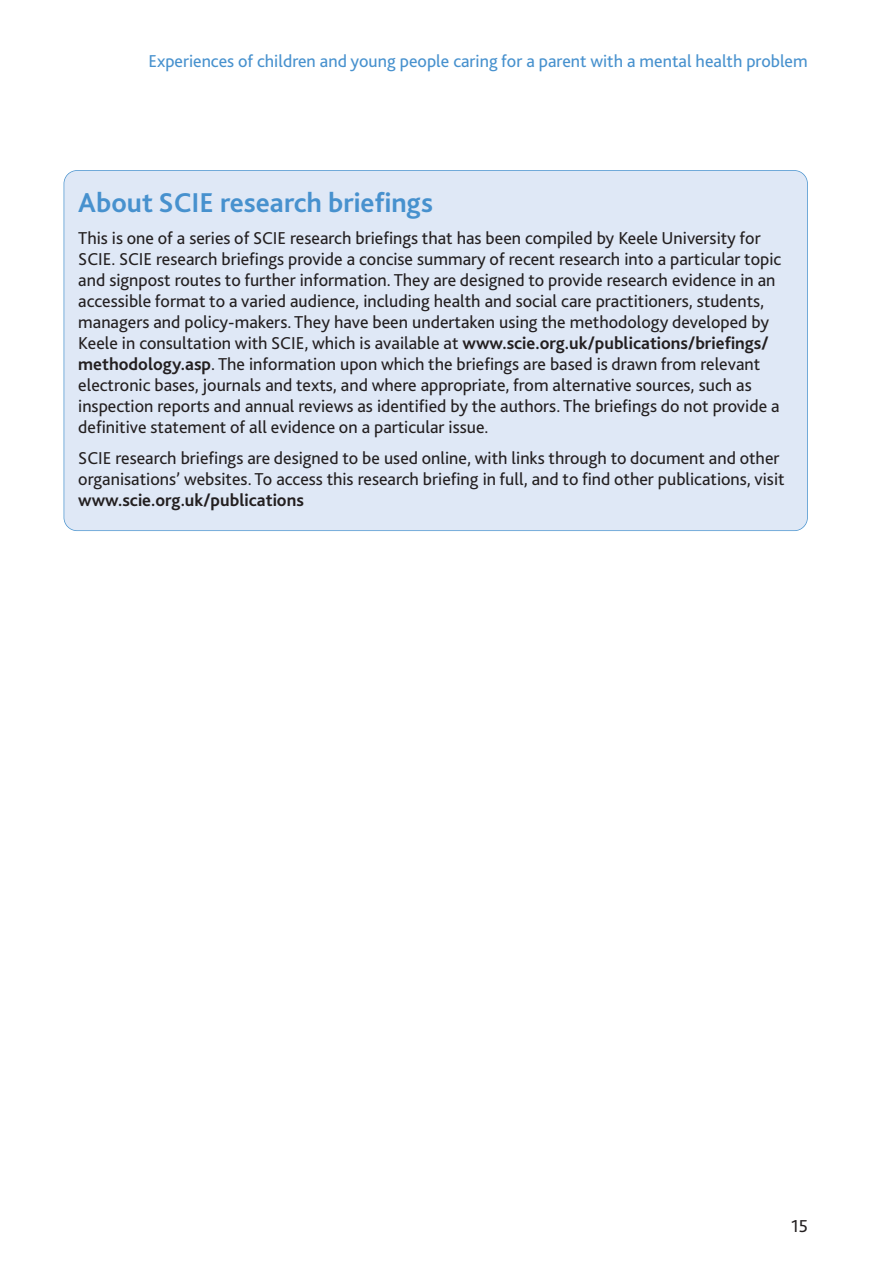
<style>
.page{position:relative;width:893px;height:1263px;background:#fff}
.page>*{position:absolute;margin:0;border:0;box-sizing:border-box;transform-origin:0 0}
.t1{font:700 28.5px "Bliss 2";color:#4791ce}
.t2{font:18px/21px "Bliss 2";color:#231f20}
.t3{font:18px "Bliss 2";color:#4791ce}
.t4{font:700 18px "Bliss 2";color:#231f20}
.s1{font-weight:700}
</style>
<div class="page">
<div style="left:64px;top:171px;width:743px;height:359px;background:#dfe8f6;border-radius:13px"></div>
<div style="left:64px;top:170px;width:744px;height:361px;border:2px solid #4791ce;border-radius:14px"></div>
<p class="t3" style="left:148px;top:54px;width:661px">Experiences of children and young people caring for a parent with a mental health problem</p>
<h1 class="t1" style="left:78px;top:192px;width:356px">About SCIE research briefings</h1>
<p class="t2" style="left:78px;top:229px;width:704px">This is one of a series of SCIE research briefings that has been compiled by Keele University for SCIE. SCIE research briefings provide a concise summary of recent research into a particular topic and signpost routes to further information. They are designed to provide research evidence in an accessible format to a varied audience, including health and social care practitioners, students, managers and policy-makers. They have been undertaken using the methodology developed by Keele in consultation with SCIE, which is available at <span class="s1">www.scie.org.uk/publications/briefings/ methodology.asp</span>. The information upon which the briefings are based is drawn from relevant electronic bases, journals and texts, and where appropriate, from alternative sources, such as inspection reports and annual reviews as identified by the authors. The briefings do not provide a definitive statement of all evidence on a particular issue.</p>
<p class="t2" style="left:78px;top:450px;width:708px">SCIE research briefings are designed to be used online, with links through to document and other organisations’ websites. To access this research briefing in full, and to find other publications, visit</p>
<p class="t4" style="left:78px;top:493px;width:227px">www.scie.org.uk/publications</p>
<p class="t2" style="left:791px;top:1218px;width:18px">15</p>
</div>
